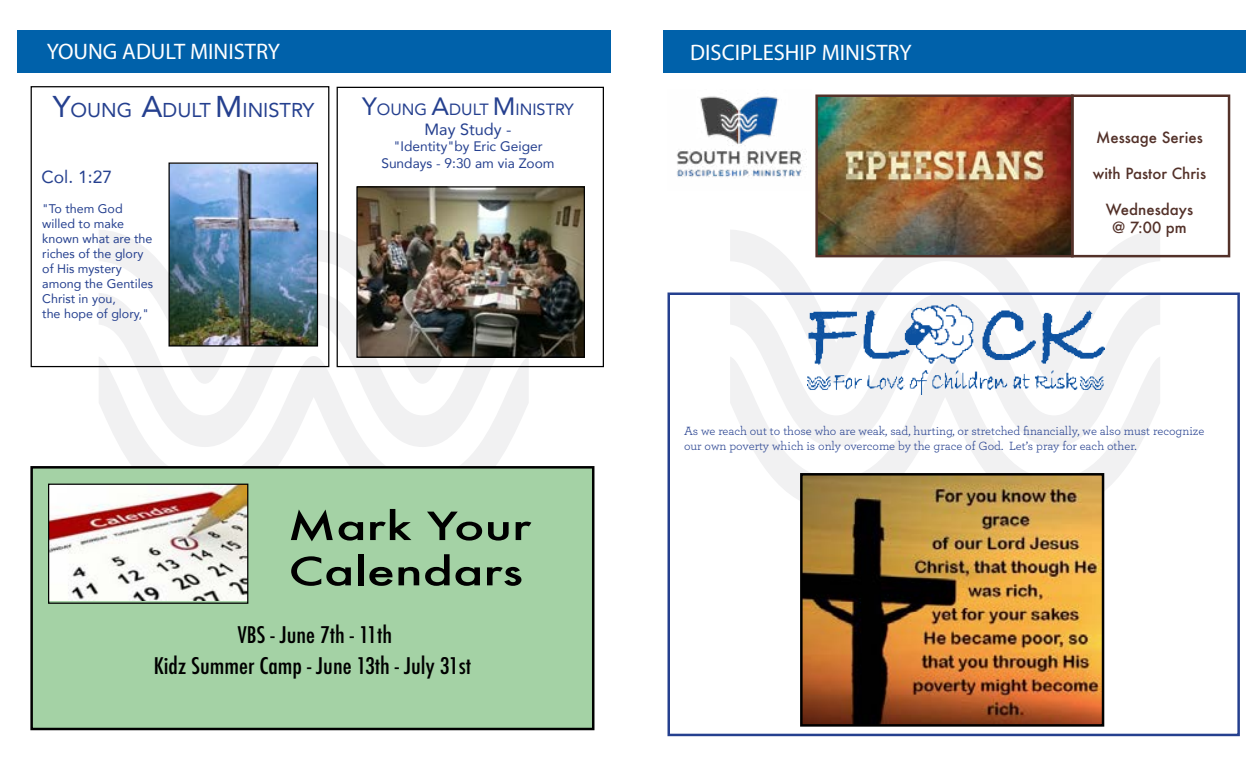
<style>
.page{position:relative;width:1260px;height:765px;background:#fff}
.page>*{position:absolute;margin:0;border:0;box-sizing:border-box;transform-origin:0 0}
.t1{font:500 37.75px/45.2px "Futura";color:#000;scale:1.34 1}
.t2{font:22.5px "Myriad Pro";color:#fff}
.t3{font:500 condensed 22.25px/30.6px "Futura";color:#000;text-align:center;scale:1.08 1}
.t4{font:20px "Avenir";color:#25408f}
.t5{font:17.5px "Avenir";color:#25408f}
.t6{font:16.25px/19.5px "Avenir";color:#25408f;text-align:center}
.t7{font:500 15px/18px "Futura";color:#533129;text-align:center}
.t8{font:13.75px/16.5px "Avenir";color:#25408f;text-align:center}
.t9{font:12.5px/15px "Archer";letter-spacing:-.005em;color:#25408f}
.t10{font:12.5px/15px "Avenir";color:#25408f}
.s1{font-size:30px}
.s2{font-size:25px}
</style>
<div class="page">
<svg style="left:99px;top:229px;width:257px;height:64px;fill:#f1f1f2"></svg>
<svg style="left:120px;top:447px;width:387px;height:19px"></svg>
<svg style="left:99px;top:293px;width:430px;height:154px;fill:#f1f1f2"></svg>
<svg style="left:730px;top:230px;width:430px;height:62px"></svg>
<svg style="left:752px;top:447px;width:387px;height:63px"></svg>
<svg style="left:730px;top:295px;width:430px;height:152px;fill:#f1f1f2"></svg>
<div style="left:663px;top:31px;width:583px;height:42px;background:#0061aa"></div>
<div style="left:17px;top:31px;width:593px;height:42px;background:#0061aa"></div>
<div style="left:31px;top:86px;width:298px;height:281px;border:1px solid #000"></div>
<img style="left:171px;top:165px;width:145px;height:180px">
<div style="left:169px;top:162px;width:149px;height:185px;border:1px solid #000"></div>
<div style="left:337px;top:87px;width:267px;height:280px;border:1px solid #000"></div>
<img style="left:358px;top:188px;width:225px;height:168px">
<div style="left:356px;top:186px;width:229px;height:172px;border:1px solid #000"></div>
<img style="left:818px;top:97px;width:253px;height:157px">
<div style="left:815px;top:94px;width:259px;height:163px;border:2px solid #533129"></div>
<div style="left:1071px;top:94px;width:159px;height:163px;border:2px solid #533129"></div>
<img style="left:677px;top:96px;width:130px;height:81px">
<div style="left:668px;top:292px;width:572px;height:444px;border:2px solid #25408f"></div>
<img style="left:808px;top:304px;width:296px;height:91px">
<img style="left:803px;top:476px;width:298px;height:248px">
<div style="left:800px;top:473px;width:304px;height:254px;border:2px solid #000"></div>
<div style="left:32px;top:467px;width:561px;height:262px;background:#a4d2a5"></div>
<div style="left:30px;top:466px;width:564px;height:264px;border:2px solid #000"></div>
<img style="left:50px;top:486px;width:196px;height:115px">
<div style="left:48px;top:484px;width:200px;height:120px;border:1px solid #000"></div>
<h2 class="t2" style="left:47px;top:38px;width:235px">YOUNG ADULT MINISTRY</h2>
<h3 class="t4" style="left:53px;top:94px;width:263px"><span class="s1">Y</span>OUNG <span class="s1">A</span>DULT <span class="s1">M</span>INISTRY</h3>
<h3 class="t5" style="left:42px;top:163px;width:72px">Col. 1:27</h3>
<p class="t10" style="left:42px;top:201px;width:112px">"To them God willed to make known what are the riches of the glory of His mystery among the Gentiles<br>Christ in you,<br>the hope of glory,"</p>
<h3 class="t6" style="left:362px;top:99px;width:213px"><span class="s2">Y</span>OUNG <span class="s2">A</span>DULT <span class="s2">M</span>INISTRY<br>May Study -</h3>
<p class="t8" style="left:381px;top:138px;width:175px">"Identity"by Eric Geiger<br>Sundays - 9:30 am via Zoom</p>
<h1 class="t1" style="left:288px;top:503px;width:183px">Mark Your<br>Calendars</h1>
<h3 class="t3" style="left:154px;top:620px;width:295px">VBS - June 7th - 11th<br>Kidz Summer Camp - June 13th - July 31st</h3>
<h2 class="t2" style="left:690px;top:39px;width:223px">DISCIPLESHIP MINISTRY</h2>
<p class="t7" style="left:1096px;top:128px;width:108px">Message Series</p>
<p class="t7" style="left:1093px;top:164px;width:115px">with Pastor Chris</p>
<p class="t7" style="left:1106px;top:200px;width:89px">Wednesdays @ 7:00 pm</p>
<p class="t9" style="left:684px;top:422px;width:522px">As we reach out to those who are weak, sad, hurting, or stretched financially, we also must recognize our own poverty which is only overcome by the grace of God. Let’s pray for each other.</p>
</div>
